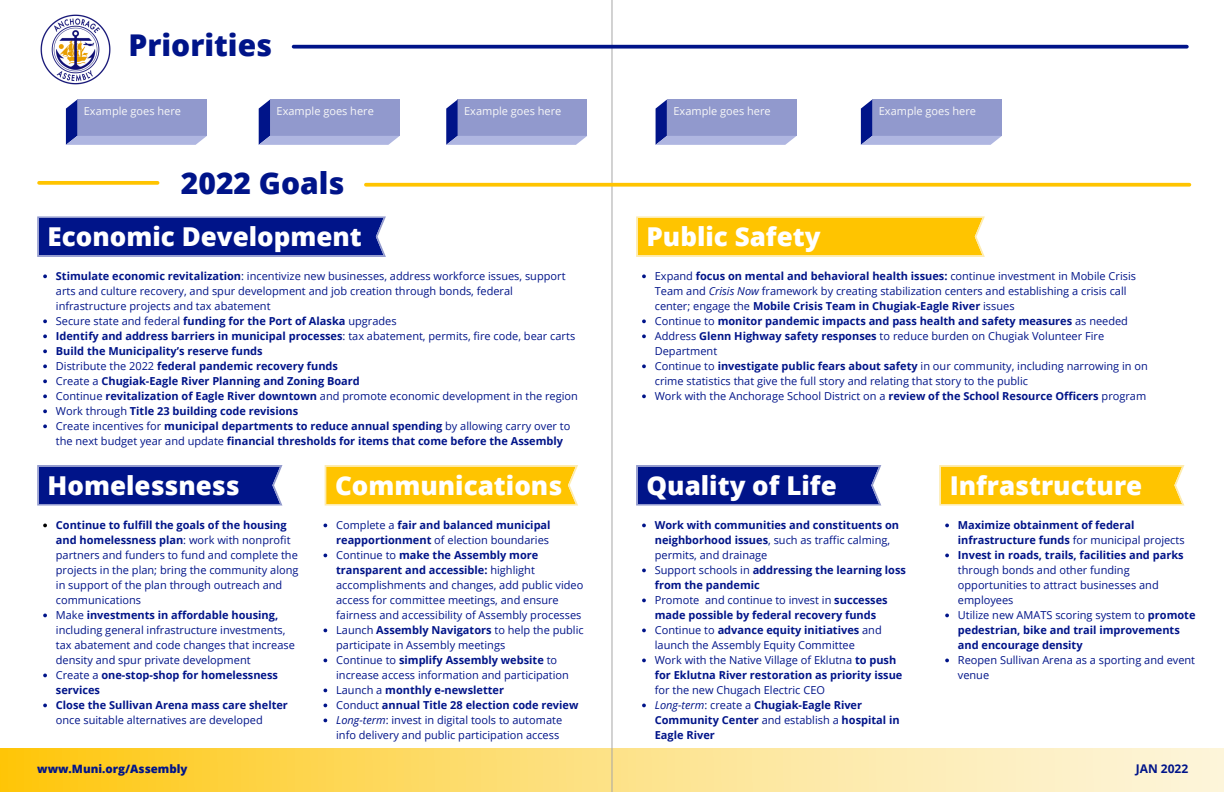
<style>
.page{position:relative;width:1224px;height:792px;background:#fff}
.page>*{position:absolute;margin:0;border:0;box-sizing:border-box;transform-origin:0 0}
.t1{font:800 30px "Open Sans";color:#001489}
.t2{font:800 26px "Open Sans";color:#fff}
.t3{font:700 12px "Open Sans";color:#001489}
.t4{font:800 11.5px "Open Sans";color:#001489}
.t5{font:11px/15px "Open Sans";color:#001489}
.t6{font:700 11px/15px "Open Sans";color:#001489}
.t7{font:11px "Open Sans";color:#f8f8f8}
.s1{font-weight:700}
.s2{font-weight:400}
.s3{font-style:italic}
.s4{font-weight:400;font-style:italic}
</style>
<div class="page">
<svg style="left:0;top:749px;width:1224px;height:43px;background:#fde07f"></svg>
<hr style="left:612px;top:0;width:1px;height:792px;background:#a6a6a6">
<svg style="left:366px;top:183px;width:823px;height:4px;background:#fec919"></svg>
<svg style="left:37px;top:465px;width:245px;height:41px;background:#152793"></svg>
<svg style="left:325px;top:465px;width:253px;height:41px;background:#fec917"></svg>
<svg style="left:636px;top:465px;width:245px;height:41px;background:#152793"></svg>
<svg style="left:939px;top:465px;width:245px;height:41px;background:#fec918"></svg>
<svg style="left:37px;top:216px;width:349px;height:41px;background:#142692"></svg>
<svg style="left:636px;top:216px;width:349px;height:41px;background:#fec916"></svg>
<svg style="left:66px;top:100px;width:141px;height:45px;background:#8f97cd"></svg>
<svg style="left:43px;top:274px;width:4px;height:4px"></svg>
<svg style="left:43px;top:319px;width:4px;height:4px"></svg>
<svg style="left:43px;top:334px;width:4px;height:4px"></svg>
<svg style="left:43px;top:349px;width:4px;height:4px"></svg>
<svg style="left:43px;top:364px;width:4px;height:4px"></svg>
<svg style="left:43px;top:379px;width:4px;height:4px"></svg>
<svg style="left:43px;top:394px;width:4px;height:4px"></svg>
<svg style="left:43px;top:409px;width:4px;height:4px"></svg>
<svg style="left:43px;top:424px;width:4px;height:4px"></svg>
<svg style="left:642px;top:274px;width:4px;height:4px"></svg>
<svg style="left:642px;top:319px;width:4px;height:4px"></svg>
<svg style="left:642px;top:334px;width:4px;height:4px"></svg>
<svg style="left:642px;top:364px;width:4px;height:4px"></svg>
<svg style="left:642px;top:394px;width:4px;height:4px"></svg>
<svg style="left:43px;top:524px;width:4px;height:3px"></svg>
<svg style="left:43px;top:614px;width:4px;height:3px"></svg>
<svg style="left:43px;top:674px;width:4px;height:3px"></svg>
<svg style="left:43px;top:704px;width:4px;height:3px"></svg>
<svg style="left:323px;top:524px;width:4px;height:3px"></svg>
<svg style="left:323px;top:554px;width:4px;height:3px"></svg>
<svg style="left:323px;top:629px;width:4px;height:3px"></svg>
<svg style="left:323px;top:659px;width:4px;height:3px"></svg>
<svg style="left:323px;top:689px;width:4px;height:3px"></svg>
<svg style="left:323px;top:704px;width:4px;height:3px"></svg>
<svg style="left:323px;top:719px;width:4px;height:3px"></svg>
<svg style="left:642px;top:524px;width:4px;height:3px"></svg>
<svg style="left:642px;top:569px;width:4px;height:3px"></svg>
<svg style="left:642px;top:599px;width:4px;height:3px"></svg>
<svg style="left:642px;top:629px;width:4px;height:3px"></svg>
<svg style="left:642px;top:659px;width:4px;height:3px"></svg>
<svg style="left:642px;top:704px;width:4px;height:3px"></svg>
<svg style="left:945px;top:524px;width:4px;height:3px"></svg>
<svg style="left:945px;top:554px;width:4px;height:3px"></svg>
<svg style="left:945px;top:614px;width:4px;height:3px"></svg>
<svg style="left:945px;top:659px;width:4px;height:3px"></svg>
<svg style="left:259px;top:100px;width:141px;height:45px;background:#8f97cd"></svg>
<svg style="left:446px;top:100px;width:141px;height:45px;background:#8f97cd"></svg>
<svg style="left:656px;top:100px;width:141px;height:45px;background:#8f98cd"></svg>
<svg style="left:861px;top:100px;width:141px;height:45px;background:#8f97cd"></svg>
<svg style="left:39px;top:181px;width:119px;height:4px"></svg>
<svg style="left:294px;top:45px;width:893px;height:4px;background:#1c2e95"></svg>
<img style="left:40px;top:14px;width:71px;height:71px">
<p class="t1" style="left:129px;top:24px;width:145px">Priorities</p>
<p class="t7" style="left:84px;top:103px;width:99px">Example goes here</p>
<p class="t7" style="left:277px;top:103px;width:99px">Example goes here</p>
<p class="t7" style="left:464px;top:103px;width:99px">Example goes here</p>
<p class="t7" style="left:674px;top:103px;width:99px">Example goes here</p>
<p class="t7" style="left:879px;top:103px;width:99px">Example goes here</p>
<p class="t1" style="left:181px;top:162px;width:165px">2022 Goals</p>
<p class="t2" style="left:48px;top:219px;width:316px">Economic Development</p>
<p class="t2" style="left:647px;top:219px;width:175px">Public Safety</p>
<p class="t5" style="left:56px;top:268px;width:511px"><span class="s1">Stimulate economic revitalization</span>: incentivize new businesses, address workforce issues, support arts and culture recovery, and spur development and job creation through bonds, federal infrastructure projects and tax abatement</p>
<p class="t5" style="left:56px;top:313px;width:342px">Secure state and federal <span class="s1">funding for the Port of Alaska</span> upgrades</p>
<p class="t6" style="left:56px;top:328px;width:521px">Identify and address barriers in municipal processes<span class="s2">: tax abatement, permits, fire code, bear carts</span></p>
<p class="t6" style="left:56px;top:343px;width:208px">Build the Municipality’s reserve funds</p>
<p class="t6" style="left:56px;top:358px;width:284px"><span class="s2">Distribute the 2022</span> federal pandemic recovery funds</p>
<p class="t6" style="left:56px;top:373px;width:305px"><span class="s2">Create a</span> Chugiak-Eagle River Planning and Zoning Board</p>
<p class="t5" style="left:56px;top:388px;width:524px">Continue <span class="s1">revitalization of Eagle River downtown</span> and promote economic development in the region</p>
<p class="t6" style="left:56px;top:403px;width:244px"><span class="s2">Work through</span> Title 23 building code revisions</p>
<p class="t6" style="left:56px;top:418px;width:516px"><span class="s2">Create incentives for</span> municipal departments to reduce annual spending <span class="s2">by allowing carry over to the next budget year and update</span> financial thresholds for items that come before the Assembly</p>
<p class="t5" style="left:655px;top:268px;width:483px">Expand <span class="s1">focus on mental and behavioral health issues:</span> continue investment in Mobile Crisis<br>Team and <span class="s3">Crisis Now</span> framework by creating stabilization centers and establishing a crisis call center; engage the <span class="s1">Mobile Crisis Team in Chugiak-Eagle River</span> issues</p>
<p class="t6" style="left:655px;top:313px;width:475px"><span class="s2">Continue to</span> monitor pandemic impacts and pass health and safety measures <span class="s2">as needed</span></p>
<p class="t5" style="left:655px;top:328px;width:451px">Address <span class="s1">Glenn Highway safety responses</span> to reduce burden on Chugiak Volunteer Fire<br>Department</p>
<p class="t5" style="left:655px;top:358px;width:495px">Continue to <span class="s1">investigate public fears about safety</span> in our community, including narrowing in on crime statistics that give the full story and relating that story to the public</p>
<p class="t5" style="left:655px;top:388px;width:493px">Work with the Anchorage School District on a <span class="s1">review of the School Resource Officers</span> program</p>
<p class="t2" style="left:48px;top:467px;width:193px">Homelessness</p>
<p class="t2" style="left:647px;top:467px;width:192px">Quality of Life</p>
<p class="t2" style="left:950px;top:467px;width:194px">Infrastructure</p>
<p class="t2" style="left:335px;top:467px;width:229px">Communications</p>
<p class="t5" style="left:56px;top:517px;width:244px"><span class="s1">Continue to fulfill the goals of the housing and homelessness plan</span>: work with nonprofit partners and funders to fund and complete the projects in the plan; bring the community along in support of the plan through outreach and communications</p>
<p class="t5" style="left:56px;top:607px;width:241px">Make <span class="s1">investments in affordable housing, </span>including general infrastructure investments, tax abatement and code changes that increase density and spur private development</p>
<p class="t6" style="left:56px;top:667px;width:224px"><span class="s2">Create a</span> one-stop-shop for homelessness services</p>
<p class="t6" style="left:56px;top:697px;width:234px">Close the Sullivan Arena mass care shelter <span class="s2">once suitable alternatives are developed</span></p>
<p class="t6" style="left:336px;top:517px;width:216px"><span class="s2">Complete a</span> fair and balanced municipal reapportionment <span class="s2">of election boundaries</span></p>
<p class="t5" style="left:336px;top:547px;width:249px">Continue to <span class="s1">make the Assembly more transparent and accessible:</span> highlight accomplishments and changes, add public video access for committee meetings, and ensure fairness and accessibility of Assembly processes</p>
<p class="t5" style="left:336px;top:622px;width:249px">Launch <span class="s1">Assembly Navigators</span> to help the public participate in Assembly meetings</p>
<p class="t5" style="left:336px;top:652px;width:234px">Continue to <span class="s1">simplify Assembly website</span> to increase access information and participation</p>
<p class="t6" style="left:336px;top:682px;width:169px"><span class="s2">Launch a</span> monthly e-newsletter</p>
<p class="t6" style="left:336px;top:697px;width:244px"><span class="s2">Conduct</span> annual Title 28 election code review</p>
<p class="t5" style="left:336px;top:712px;width:228px"><span class="s3">Long-term</span>: invest in digital tools to automate info delivery and public participation access</p>
<p class="t6" style="left:655px;top:517px;width:246px">Work with communities and constituents on neighborhood issues<span class="s2">, such as traffic calming, permits, and drainage</span></p>
<p class="t6" style="left:655px;top:562px;width:253px"><span class="s2">Support schools in</span> addressing the learning loss from the pandemic</p>
<p class="t6" style="left:655px;top:592px;width:234px"><span class="s2">Promote and continue to invest in</span> successes made possible by federal recovery funds</p>
<p class="t5" style="left:655px;top:622px;width:228px">Continue to <span class="s1">advance equity initiatives</span> and launch the Assembly Equity Committee</p>
<p class="t5" style="left:655px;top:652px;width:249px">Work with the Native Village of Eklutna <span class="s1">to push for Eklutna River restoration as priority issue </span>for the new Chugach Electric CEO</p>
<p class="t6" style="left:655px;top:697px;width:246px"><span class="s4">Long-term</span><span class="s2">: create a</span> Chugiak-Eagle River<br>Community Center <span class="s2">and establish a</span> hospital in<br>Eagle River</p>
<p class="t6" style="left:958px;top:517px;width:228px">Maximize obtainment of federal infrastructure funds <span class="s2">for municipal projects</span></p>
<p class="t5" style="left:958px;top:547px;width:227px"><span class="s1">Invest in roads, trails, facilities and parks </span>through bonds and other funding opportunities to attract businesses and employees</p>
<p class="t6" style="left:958px;top:607px;width:239px"><span class="s2">Utilize new AMATS scoring system to</span> promote pedestrian, bike and trail improvements and encourage density</p>
<p class="t5" style="left:958px;top:652px;width:239px">Reopen Sullivan Arena as a sporting and event venue</p>
<p class="t4" style="left:37px;top:761px;width:152px">www.Muni.org/Assembly</p>
<p class="t3" style="left:1136px;top:760px;width:54px">JAN 2022</p>
</div>
